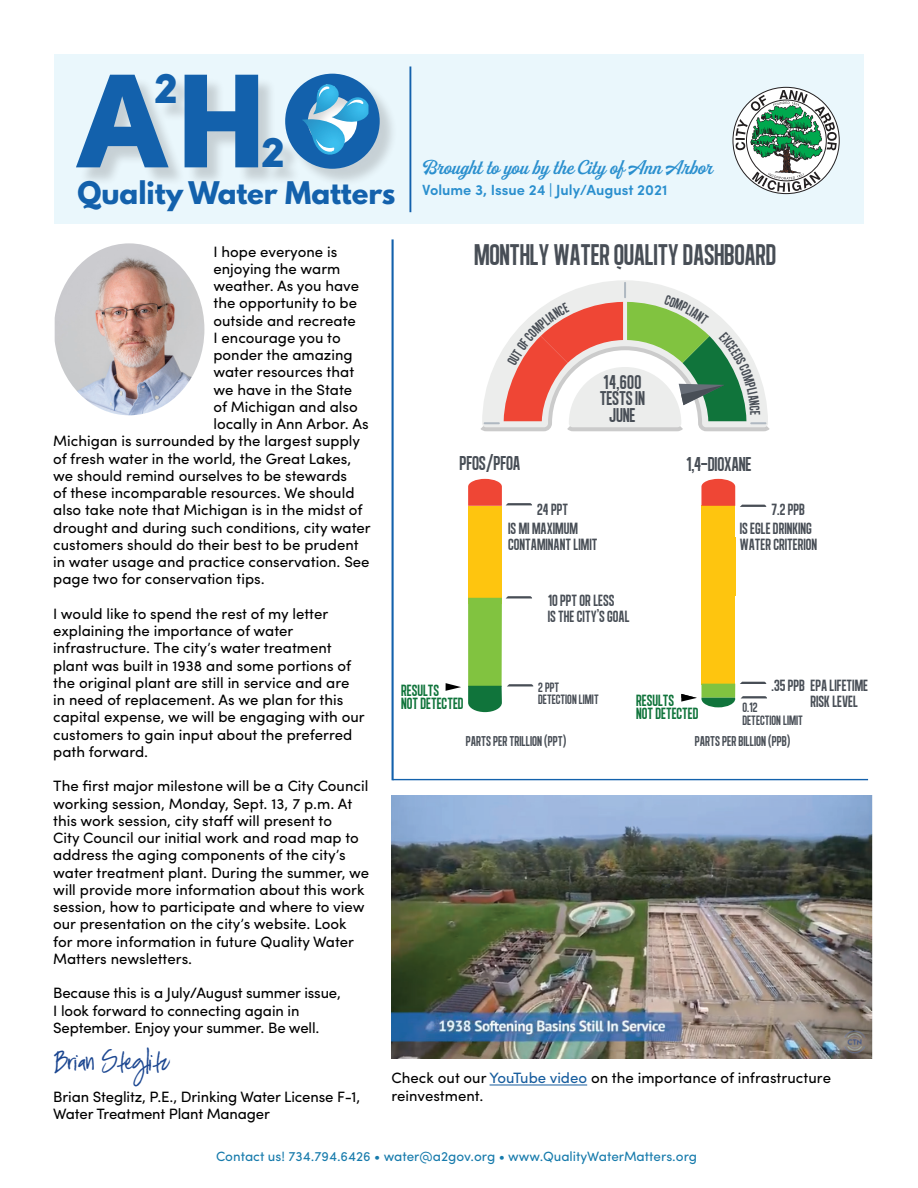
<style>
.page{position:relative;width:918px;height:1188px;background:#fff}
.page>*{position:absolute;margin:0;border:0;box-sizing:border-box;transform-origin:0 0}
.t1{font:900 134.55px "Sofia Pro";color:#1361ac}
.t2{font:900 43.95px "Sofia Pro";color:#1361ac}
.t3{font:30.45px "Algre Sans NC";letter-spacing:-.01em;color:#484e56}
.t4{font:700 27.6px "League Spartan";color:#1361ac}
.t5{font:21px "Buinton";color:#2a8fce}
.t6{font:20.55px "Algre Sans NC";letter-spacing:-.01em;color:#484e56}
.t7{font:20.4px/17px "Algre Sans NC";letter-spacing:-.01em;color:#484e56;text-align:center}
.t8{font:19.95px "Pea Mel's In Between";color:#1c4791}
.t9{font:16.65px/15.9px "Algre Sans NC";color:#484e56}
.t10{font:16.65px/13px "Algre Sans NC";color:#10743b}
.t11{font:15px/17.2px "Sofia Pro";color:#000}
.t12{font:600 14.7px "Sofia Pro";color:#2a8fce}
.t13{font:14.55px "Algre Sans NC";color:#484e56}
.t14{font:13.8px/12.3px "Algre Sans NC";color:#484e56}
.t15{font:13.5px "Sofia Pro";color:#177bac}
.s1{color:#175d9e}
</style>
<div class="page">
<div style="left:54px;top:54px;width:810px;height:169px;background:#eaf7fc"></div>
<div style="left:79px;top:77px;width:222px;height:109px;background:#231f20;opacity:.18"></div>
<div style="left:288px;top:76px;width:111px;height:111px;background:#231f20;opacity:.18"></div>
<svg style="left:302px;top:84px;width:67px;height:73px;background:#9ed1e5"></svg>
<svg style="left:735px;top:90px;width:102px;height:102px"></svg>
<hr style="left:409px;top:66px;width:2px;height:146px;background:#1361ac">
<img style="left:55px;top:243px;width:149px;height:172px">
<hr style="left:392px;top:239px;width:2px;height:541px;background:#1361ac">
<hr style="left:393px;top:779px;width:475px;height:1px;background:#1361ac">
<div style="left:468px;top:506px;width:34px;height:98px;background:#fec50f"></div>
<div style="left:468px;top:598px;width:34px;height:89px;background:#81c340"></div>
<svg style="left:506px;top:596px;width:26px;height:2px"></svg>
<svg style="left:468px;top:479px;width:64px;height:27px"></svg>
<div style="left:701px;top:506px;width:34px;height:179px;background:#fec50f"></div>
<div style="left:701px;top:684px;width:34px;height:14px;background:#81c340"></div>
<svg style="left:740px;top:682px;width:26px;height:2px"></svg>
<svg style="left:701px;top:479px;width:65px;height:28px"></svg>
<svg style="left:468px;top:684px;width:65px;height:28px"></svg>
<svg style="left:741px;top:696px;width:26px;height:2px"></svg>
<svg style="left:446px;top:683px;width:15px;height:8px"></svg>
<svg style="left:681px;top:694px;width:54px;height:13px"></svg>
<img style="left:392px;top:795px;width:480px;height:263px">
<hr style="left:490px;top:1085px;width:97px;height:1px;background:#175d9e">
<svg style="left:481px;top:280px;width:289px;height:151px"></svg>
<h1 class="t1" style="left:77px;top:14px;width:309px">AHO</h1>
<h2 class="t2" style="left:154px;top:53px;width:26px">2</h2>
<h2 class="t2" style="left:260px;top:117px;width:26px">2</h2>
<h3 class="t4" style="left:77px;top:171px;width:320px">Quality Water Matters</h3>
<h3 class="t5" style="left:422px;top:155px;width:294px">Brought to you by the City of Ann Arbor</h3>
<p class="t12" style="left:422px;top:179px;width:247px">Volume 3, Issue 24 | July/August 2021</p>
<p class="t11" style="left:213px;top:242px;width:125px">I hope everyone is</p>
<p class="t11" style="left:213px;top:259px;width:129px">enjoying the warm</p>
<p class="t11" style="left:213px;top:276px;width:147px">weather. As you have</p>
<p class="t11" style="left:213px;top:294px;width:145px">the opportunity to be</p>
<p class="t11" style="left:213px;top:311px;width:144px">outside and recreate</p>
<p class="t11" style="left:213px;top:328px;width:129px">I encourage you to</p>
<p class="t11" style="left:213px;top:345px;width:141px">ponder the amazing</p>
<p class="t11" style="left:213px;top:363px;width:142px">water resources that</p>
<p class="t11" style="left:213px;top:380px;width:140px">we have in the State</p>
<p class="t11" style="left:213px;top:397px;width:146px">of Michigan and also</p>
<p class="t11" style="left:213px;top:414px;width:157px">locally in Ann Arbor. As</p>
<p class="t11" style="left:53px;top:432px;width:308px">Michigan is surrounded by the largest supply</p>
<p class="t11" style="left:53px;top:449px;width:300px">of fresh water in the world, the Great Lakes,</p>
<p class="t11" style="left:53px;top:466px;width:296px">we should remind ourselves to be stewards</p>
<p class="t11" style="left:53px;top:483px;width:303px">of these incomparable resources. We should</p>
<p class="t11" style="left:53px;top:501px;width:311px">also take note that Michigan is in the midst of</p>
<p class="t11" style="left:53px;top:518px;width:319px">drought and during such conditions, city water</p>
<p class="t11" style="left:53px;top:535px;width:307px">customers should do their best to be prudent</p>
<p class="t11" style="left:53px;top:552px;width:318px">in water usage and practice conservation. See</p>
<p class="t11" style="left:53px;top:570px;width:213px">page two for conservation tips.</p>
<p class="t11" style="left:53px;top:604px;width:313px">I would like to spend the rest of my letter explaining the importance of water infrastructure. The city’s water treatment plant was built in 1938 and some portions of the original plant are still in service and are in need of replacement. As we plan for this capital expense, we will be engaging with our customers to gain input about the preferred path forward.</p>
<p class="t11" style="left:53px;top:777px;width:318px">The first major milestone will be a City Council working session, Monday, Sept. 13, 7 p.m. At this work session, city staff will present to<br>City Council our initial work and road map to address the aging components of the city’s water treatment plant. During the summer, we will provide more information about this work session, how to participate and where to view our presentation on the city’s website. Look for more information in future Quality Water Matters newsletters.</p>
<p class="t11" style="left:53px;top:984px;width:289px">Because this is a July/August summer issue,<br>I look forward to connecting again in<br>September. Enjoy your summer. Be well.</p>
<h3 class="t3" style="left:474px;top:238px;width:304px">MONTHLY WATER QUALITY DASHBOARD</h3>
<h3 class="t6" style="left:460px;top:452px;width:63px">PFOS/PFOA</h3>
<p class="t9" style="left:537px;top:501px;width:32px">24 PPT</p>
<h3 class="t7" style="left:600px;top:373px;width:47px">14,600<br>TESTS IN<br>JUNE</h3>
<p class="t9" style="left:508px;top:521px;width:91px">IS MI MAXIMUM<br>CONTAMINANT LIMIT</p>
<p class="t9" style="left:548px;top:592px;width:83px">10 PPT OR LESS<br>IS THE CITY’S GOAL</p>
<h3 class="t6" style="left:686px;top:453px;width:67px">1,4-DIOXANE</h3>
<p class="t9" style="left:772px;top:502px;width:35px">7.2 PPB</p>
<p class="t9" style="left:740px;top:521px;width:79px">IS EGLE DRINKING<br>WATER CRITERION</p>
<p class="t10" style="left:401px;top:684px;width:64px">RESULTS<br>NOT DETECTED</p>
<p class="t14" style="left:538px;top:681px;width:62px">2 PPT<br>DETECTION LIMIT</p>
<p class="t10" style="left:636px;top:694px;width:64px">RESULTS<br>NOT DETECTED</p>
<p class="t9" style="left:772px;top:677px;width:98px">.35 PPB EPA LIFETIME</p>
<p class="t14" style="left:743px;top:702px;width:62px">0.12<br>DETECTION LIMIT</p>
<p class="t9" style="left:811px;top:693px;width:49px">RISK LEVEL</p>
<p class="t13" style="left:466px;top:733px;width:102px">PARTS PER TRILLION (PPT)</p>
<p class="t13" style="left:695px;top:733px;width:97px">PARTS PER BILLION (PPB)</p>
<h3 class="t8" style="left:54px;top:1051px;width:117px">Brian Steglitz</h3>
<p class="t11" style="left:392px;top:1069px;width:441px">Check out our <span class="s1">YouTube video</span> on the importance of infrastructure reinvestment.</p>
<p class="t11" style="left:53px;top:1087px;width:309px">Brian Steglitz, P.E., Drinking Water License F-1,<br>Water Treatment Plant Manager</p>
<p class="t15" style="left:216px;top:1146px;width:483px">Contact us! 734.794.6426 • water@a2gov.org • www.QualityWaterMatters.org</p>
</div>
